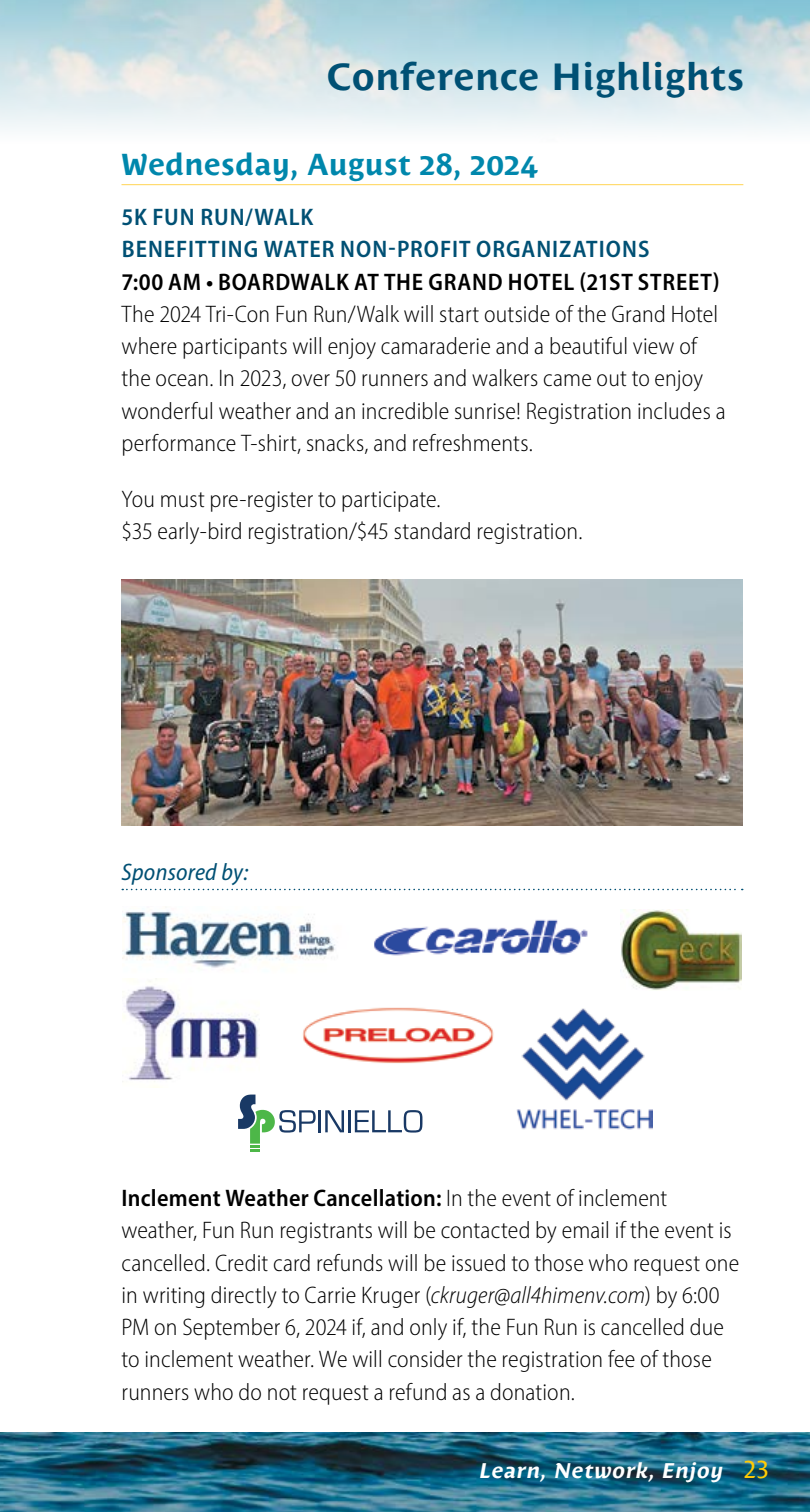
<style>
.page{position:relative;width:810px;height:1512px;background:#fff}
.page>*{position:absolute;margin:0;border:0;box-sizing:border-box;transform-origin:0 0}
.t1{font:700 37.5px "Costa Std";letter-spacing:.015em;color:#005074}
.t2{font:700 30px "Costa Std";letter-spacing:.025em;color:#0087ac}
.t3{font:300 semi-condensed 24px/32.4px "Myriad Pro";letter-spacing:.005em;color:#000}
.t4{font:600 semi-condensed 24px/32.4px "Myriad Pro";letter-spacing:.04em;color:#005074}
.t5{font:600 semi-condensed 24px "Myriad Pro";letter-spacing:.03em;color:#000}
.t6{font:italic semi-condensed 24px "Myriad Pro";letter-spacing:.01em;color:#005074}
.t7{font:italic 700 21px "Costa Std";color:#fff}
.s1{font-weight:600}
.s2{font-style:italic}
.s3{font-weight:400;font-style:normal;font-size:24.3px;color:#ffcb05}
</style>
<div class="page">
<img style="left:0;top:1433px;width:810px;height:79px">
<hr style="left:122px;top:184px;width:621px;height:1px;background:#ffd65c">
<svg style="left:122px;top:889px;width:621px;height:1px"></svg>
<img style="left:122px;top:978px;width:136px;height:109px">
<img style="left:516px;top:1008px;width:137px;height:122px">
<hr style="left:319px;top:1110px;width:2px;height:22px;background:#193965">
<svg style="left:325px;top:1110px;width:19px;height:22px"></svg>
<hr style="left:348px;top:1110px;width:3px;height:22px;background:#193965">
<svg style="left:355px;top:1110px;width:67px;height:23px"></svg>
<svg style="left:238px;top:1095px;width:78px;height:57px"></svg>
<img style="left:122px;top:911px;width:213px;height:57px">
<img style="left:374px;top:919px;width:214px;height:37px">
<img style="left:621px;top:909px;width:121px;height:81px">
<img style="left:302px;top:1007px;width:192px;height:57px">
<img style="left:122px;top:580px;width:620px;height:246px">
<h1 class="t1" style="left:327px;top:55px;width:418px">Conference Highlights</h1>
<p class="t2" style="left:122px;top:147px;width:417px">Wednesday, August 28, 2024</p>
<p class="t4" style="left:122px;top:200px;width:529px">5K FUN RUN/WALK<br>BENEFITTING WATER NON-PROFIT ORGANIZATIONS</p>
<p class="t5" style="left:122px;top:266px;width:600px">7:00 AM • BOARDWALK AT THE GRAND HOTEL (21ST STREET)</p>
<p class="t3" style="left:122px;top:297px;width:606px">The 2024 Tri-Con Fun Run/Walk will start outside of the Grand Hotel where participants will enjoy camaraderie and a beautiful view of the ocean. In 2023, over 50 runners and walkers came out to enjoy wonderful weather and an incredible sunrise! Registration includes a performance T-shirt, snacks, and refreshments.</p>
<p class="t3" style="left:122px;top:483px;width:463px">You must pre-register to participate.<br>$35 early-bird registration/$45 standard registration.</p>
<p class="t6" style="left:122px;top:857px;width:128px">Sponsored by:</p>
<p class="t3" style="left:122px;top:1182px;width:619px"><span class="s1">Inclement Weather Cancellation:</span> In the event of inclement weather, Fun Run registrants will be contacted by email if the event is cancelled. Credit card refunds will be issued to those who request one in writing directly to Carrie Kruger (<span class="s2">ckruger@all4himenv.com</span>) by 6:00<br>PM on September 6, 2024 if, and only if, the Fun Run is cancelled due to inclement weather. We will consider the registration fee of those runners who do not request a refund as a donation.</p>
<p class="t7" style="left:478px;top:1459px;width:292px">Learn, Network, Enjoy <span class="s3">2 3</span></p>
</div>
